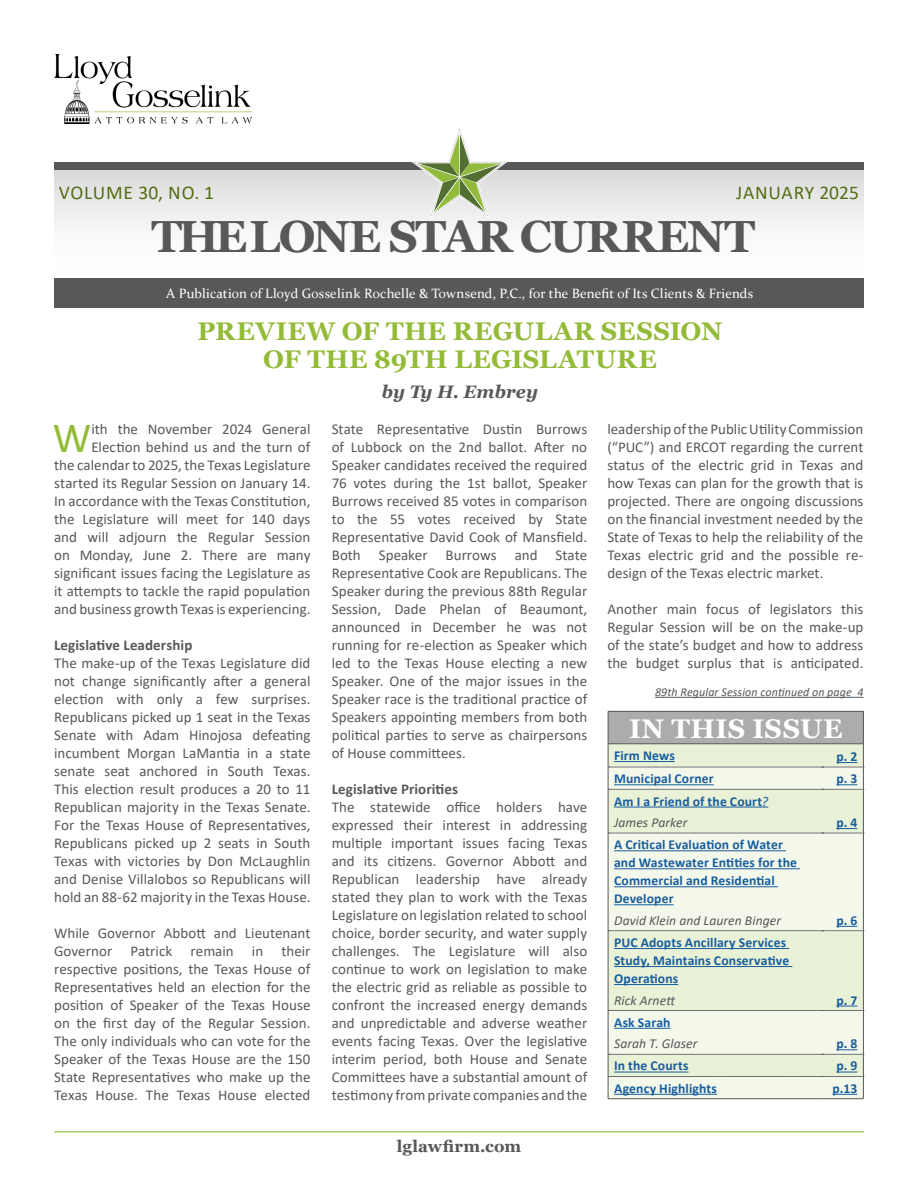
<style>
.page{position:relative;width:918px;height:1188px;background:#fff}
.page>*{position:absolute;margin:0;border:0;box-sizing:border-box;transform-origin:0 0}
.Heading{font:700 45px "Georgia";letter-spacing:-.035em;color:#58585a}
.first_paragraph{font:43.35px "Calibri";color:#93bb37}
.Heading-2{font:700 27px "Georgia";letter-spacing:.015em;color:#fff}
.Heading-3{font:700 25.5px/28.5px "Georgia";letter-spacing:.01em;color:#93bb37;text-align:center}
.body{font:19.5px "Calibri";letter-spacing:.035em;color:#546e15}
.Heading-4{font:italic 700 18px "Georgia";color:#58585a}
.t1{font:700 16.5px "Georgia";letter-spacing:.01em;color:#58585a}
.body-2{font:15px/18px "Calibri";letter-spacing:.005em;color:#58585a;text-align:justify}
.first_paragraph-2{font:15px/18px "Calibri";color:#58585a;text-align:right}
.body-3{font:700 15px "Calibri";letter-spacing:.005em;color:#58585a}
.In_This_Issue_title{font:700 13.65px/18px "Calibri";letter-spacing:.01em;color:#175d9e}
.In_This_Issue_title-2{font:italic 13.65px "Calibri";letter-spacing:.005em;color:#58585a}
.body-4{font:700 13.65px "Calibri";color:#175d9e}
.In_This_Issue_Author{font:italic 13.65px "Calibri";letter-spacing:.005em;color:#58585a}
.t2{font:13.5px "Constantia";letter-spacing:.015em;color:#fff}
.body-5{font:italic 12px "Calibri";letter-spacing:.01em;color:#58585a}
.s1{font-weight:400;font-style:italic}
</style>
<div class="page">
<div style="left:54px;top:167px;width:810px;height:115px;background:linear-gradient(to bottom,#dddcdd,#fff)"></div>
<div style="left:54px;top:278px;width:810px;height:30px;background:#58585a"></div>
<div style="left:54px;top:162px;width:810px;height:8px;background:#58585a"></div>
<img style="left:54px;top:54px;width:198px;height:69px">
<hr style="left:54px;top:1131px;width:810px;height:1px;background:#93bb37">
<svg style="left:410px;top:129px;width:99px;height:90px"></svg>
<div style="left:608px;top:711px;width:255px;height:33px;background:#acacac"></div>
<svg style="left:609px;top:790px;width:254px;height:259px;background:#edf3e1"></svg>
<hr style="left:863px;top:712px;width:1px;height:32px;background:#58585a">
<hr style="left:608px;top:711px;width:214px;height:1px;background:#58585a">
<hr style="left:608px;top:712px;width:1px;height:32px;background:#58585a">
<hr style="left:822px;top:711px;width:42px;height:1px;background:#58585a">
<hr style="left:608px;top:789px;width:1px;height:44px;background:#58585a">
<hr style="left:863px;top:789px;width:1px;height:44px;background:#58585a">
<hr style="left:608px;top:833px;width:1px;height:98px;background:#58585a">
<hr style="left:863px;top:833px;width:1px;height:98px;background:#58585a">
<hr style="left:608px;top:931px;width:1px;height:80px;background:#58585a">
<hr style="left:863px;top:931px;width:1px;height:80px;background:#58585a">
<hr style="left:608px;top:1011px;width:1px;height:43px;background:#58585a">
<hr style="left:863px;top:1011px;width:1px;height:43px;background:#58585a">
<svg style="left:608px;top:744px;width:256px;height:46px;background:#e3ead9"></svg>
<hr style="left:614px;top:807px;width:154px;height:1px;background:#175d9e">
<svg style="left:608px;top:828px;width:256px;height:6px;background:#d2d9c8"></svg>
<hr style="left:614px;top:850px;width:172px;height:1px;background:#175d9e">
<hr style="left:614px;top:868px;width:186px;height:1px;background:#175d9e">
<hr style="left:614px;top:886px;width:164px;height:1px;background:#175d9e">
<hr style="left:614px;top:904px;width:60px;height:1px;background:#175d9e">
<svg style="left:608px;top:926px;width:256px;height:6px;background:#d9ded3"></svg>
<hr style="left:614px;top:948px;width:175px;height:1px;background:#175d9e">
<hr style="left:614px;top:966px;width:178px;height:1px;background:#175d9e">
<hr style="left:614px;top:984px;width:64px;height:1px;background:#175d9e">
<svg style="left:608px;top:1006px;width:256px;height:5px"></svg>
<hr style="left:614px;top:1028px;width:57px;height:1px;background:#175d9e">
<svg style="left:608px;top:1049px;width:256px;height:50px;background:#e2e9d9"></svg>
<hr style="left:655px;top:697px;width:197px;height:1px;background:#58585a">
<p class="body" style="left:59px;top:179px;width:157px">VOLUME 30, NO. 1</p>
<p class="body" style="left:736px;top:179px;width:124px">JANUARY 2025</p>
<p class="Heading" style="left:152px;top:208px;width:605px">THE LONE STAR CURRENT</p>
<p class="t2" style="left:166px;top:284px;width:589px">A Publication of Lloyd Gosselink Rochelle &amp; Townsend, P.C., for the Benefit of Its Clients &amp; Friends</p>
<p class="Heading-3" style="left:198px;top:317px;width:527px">PREVIEW OF THE REGULAR SESSION<br>OF THE 89TH LEGISLATURE</p>
<p class="Heading-4" style="left:382px;top:380px;width:158px">by Ty H. Embrey</p>
<p class="first_paragraph-2" style="left:54px;top:419px;width:258px">ith the November 2024 General Election behind us and the turn of<br>the calendar to 2025, the Texas Legislature started its Regular Session on January 14.<br>In accordance with the Texas Constitution, the Legislature will meet for 140 days and will adjourn the Regular Session on Monday, June 2. There are many significant issues facing the Legislature as it attempts to tackle the rapid population and business growth Texas is experiencing.</p>
<p class="body-3" style="left:54px;top:634px;width:140px">Legislative Leadership</p>
<p class="body-2" style="left:54px;top:653px;width:258px">The make-up of the Texas Legislature did not change significantly after a general election with only a few surprises.<br>Republicans picked up 1 seat in the Texas Senate with Adam Hinojosa defeating incumbent Morgan LaMantia in a state senate seat anchored in South Texas.<br>This election result produces a 20 to 11<br>Republican majority in the Texas Senate.<br>For the Texas House of Representatives, Republicans picked up 2 seats in South Texas with victories by Don McLaughlin and Denise Villalobos so Republicans will hold an 88-62 majority in the Texas House.</p>
<p class="body-2" style="left:54px;top:923px;width:258px">While Governor Abbott and Lieutenant Governor Patrick remain in their respective positions, the Texas House of Representatives held an election for the position of Speaker of the Texas House on the first day of the Regular Session.<br>The only individuals who can vote for the Speaker of the Texas House are the 150<br>State Representatives who make up the Texas House. The Texas House elected</p>
<p class="first_paragraph" style="left:53px;top:407px;width:40px">W</p>
<p class="body-2" style="left:332px;top:419px;width:257px">State Representative Dustin Burrows of Lubbock on the 2nd ballot. After no Speaker candidates received the required 76 votes during the 1st ballot, Speaker Burrows received 85 votes in comparison to the 55 votes received by State Representative David Cook of Mansfield.<br>Both Speaker Burrows and State Representative Cook are Republicans. The Speaker during the previous 88th Regular Session, Dade Phelan of Beaumont, announced in December he was not running for re-election as Speaker which led to the Texas House electing a new Speaker. One of the major issues in the Speaker race is the traditional practice of Speakers appointing members from both political parties to serve as chairpersons of House committees.</p>
<p class="body-3" style="left:332px;top:778px;width:128px">Legislative Priorities</p>
<p class="body-2" style="left:332px;top:797px;width:257px">The statewide office holders have expressed their interest in addressing multiple important issues facing Texas and its citizens. Governor Abbott and Republican leadership have already stated they plan to work with the Texas Legislature on legislation related to school choice, border security, and water supply challenges. The Legislature will also continue to work on legislation to make the electric grid as reliable as possible to confront the increased energy demands and unpredictable and adverse weather events facing Texas. Over the legislative interim period, both House and Senate Committees have a substantial amount of testimony from private companies and the</p>
<p class="t1" style="left:397px;top:1136px;width:126px">lglawfirm.com</p>
<p class="body-2" style="left:607px;top:419px;width:258px">leadership of the Public Utility Commission (“PUC”) and ERCOT regarding the current status of the electric grid in Texas and how Texas can plan for the growth that is projected. There are ongoing discussions on the financial investment needed by the State of Texas to help the reliability of the Texas electric grid and the possible re&shy;design of the Texas electric market.</p>
<p class="body-2" style="left:607px;top:599px;width:258px">Another main focus of legislators this Regular Session will be on the make-up of the state’s budget and how to address</p>
<p class="body-2" style="left:607px;top:653px;width:258px">the budget surplus that is anticipated.</p>
<p class="body-5" style="left:655px;top:684px;width:210px">89th Regular Session continued on page 4</p>
<p class="Heading-2" style="left:629px;top:711px;width:215px">IN THIS ISSUE</p>
<p class="In_This_Issue_title" style="left:614px;top:746px;width:62px">Firm News</p>
<p class="body-4" style="left:836px;top:747px;width:22px">p. 2</p>
<p class="In_This_Issue_title" style="left:614px;top:770px;width:101px">Municipal Corner</p>
<p class="body-4" style="left:836px;top:769px;width:22px">p. 3</p>
<p class="In_This_Issue_title" style="left:614px;top:792px;width:156px">Am I a Friend of the Court<span class="s1">?</span></p>
<p class="In_This_Issue_title-2" style="left:614px;top:813px;width:75px">James Parker</p>
<p class="body-4" style="left:836px;top:813px;width:22px">p. 4</p>
<p class="In_This_Issue_title" style="left:614px;top:836px;width:185px">A Critical Evaluation of Water and Wastewater Entities for the<br>Commercial and Residential<br>Developer</p>
<p class="In_This_Issue_title-2" style="left:614px;top:911px;width:168px">David Klein and Lauren Binger</p>
<p class="body-4" style="left:836px;top:911px;width:22px">p. 6</p>
<p class="In_This_Issue_title" style="left:614px;top:933px;width:177px">PUC Adopts Ancillary Services<br>Study, Maintains Conservative<br>Operations</p>
<p class="In_This_Issue_title-2" style="left:614px;top:991px;width:63px">Rick Arnett</p>
<p class="body-4" style="left:836px;top:990px;width:22px">p. 7</p>
<p class="In_This_Issue_title" style="left:614px;top:1013px;width:58px">Ask Sarah</p>
<p class="In_This_Issue_Author" style="left:614px;top:1034px;width:85px">Sarah T. Glaser</p>
<p class="body-4" style="left:836px;top:1034px;width:22px">p. 8</p>
<p class="In_This_Issue_title" style="left:614px;top:1057px;width:76px">In the Courts</p>
<p class="body-4" style="left:836px;top:1056px;width:22px">p. 9</p>
<p class="In_This_Issue_title" style="left:614px;top:1079px;width:104px">Agency Highlights</p>
<p class="body-4" style="left:832px;top:1079px;width:26px">p.13</p>
</div>
